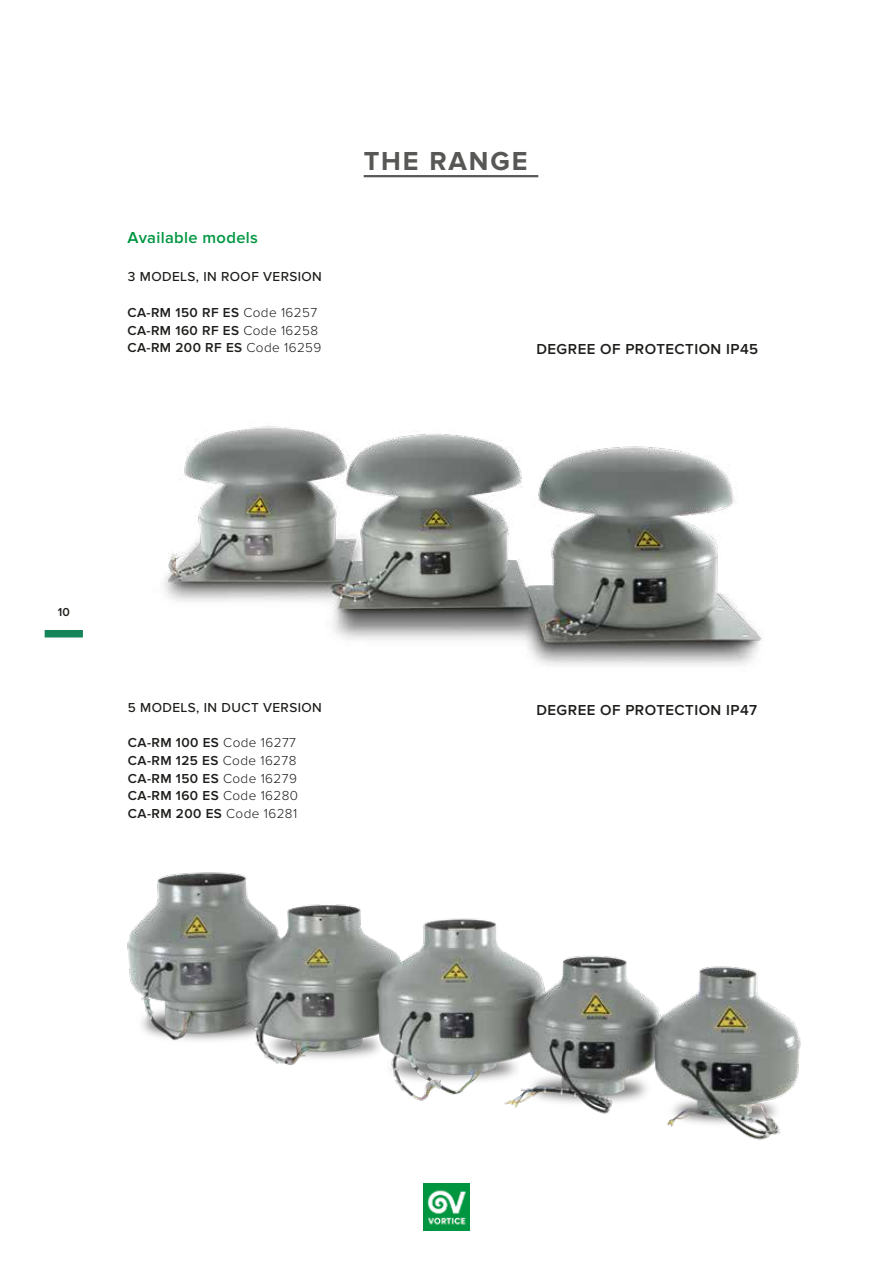
<style>
.page{position:relative;width:893px;height:1263px;background:#fff}
.page>*{position:absolute;margin:0;border:0;box-sizing:border-box;transform-origin:0 0}
.t1{font:700 27px "Proxima Nova";letter-spacing:.07em;color:#575756}
.t2{font:600 16.5px "Proxima Nova";letter-spacing:.02em;color:#009641}
.t3{font:600 15px "Proxima Nova";letter-spacing:.03em;color:#1d1d1b}
.t4{font:600 13.5px/17.5px "Proxima Nova";letter-spacing:.03em;color:#1d1d1b}
.t5{font:500 13.5px "Proxima Nova";letter-spacing:.03em;color:#1d1d1b}
.t6{font:600 12px "Proxima Nova";color:#1d1d1b}
.s1{font-weight:300}
</style>
<div class="page">
<div style="left:45px;top:630px;width:38px;height:7px;background:#158459"></div>
<img style="left:423px;top:1184px;width:47px;height:46px">
<hr style="left:364px;top:175px;width:174px;height:2px;background:#575756">
<img style="left:164px;top:426px;width:599px;height:240px">
<img style="left:127px;top:872px;width:674px;height:268px">
<p class="t2" style="left:128px;top:228px;width:132px">Available models</p>
<p class="t5" style="left:128px;top:269px;width:195px">3 MODELS, IN ROOF VERSION</p>
<p class="t4" style="left:128px;top:305px;width:195px">CA-RM 150 RF ES <span class="s1">Code 16257<br></span>CA-RM 160 RF ES <span class="s1">Code 16258<br></span>CA-RM 200 RF ES <span class="s1">Code 16259</span></p>
<h1 class="t1" style="left:364px;top:146px;width:165px">THE RANGE</h1>
<p class="t3" style="left:536px;top:340px;width:223px">DEGREE OF PROTECTION IP45</p>
<p class="t6" style="left:58px;top:605px;width:13px">10</p>
<p class="t5" style="left:128px;top:700px;width:195px">5 MODELS, IN DUCT VERSION</p>
<p class="t4" style="left:128px;top:735px;width:172px">CA-RM 100 ES <span class="s1">Code 16277<br></span>CA-RM 125 ES <span class="s1">Code 16278<br></span>CA-RM 150 ES <span class="s1">Code 16279<br></span>CA-RM 160 ES <span class="s1">Code 16280<br></span>CA-RM 200 ES <span class="s1">Code 16281</span></p>
<p class="t3" style="left:536px;top:701px;width:222px">DEGREE OF PROTECTION IP47</p>
</div>
